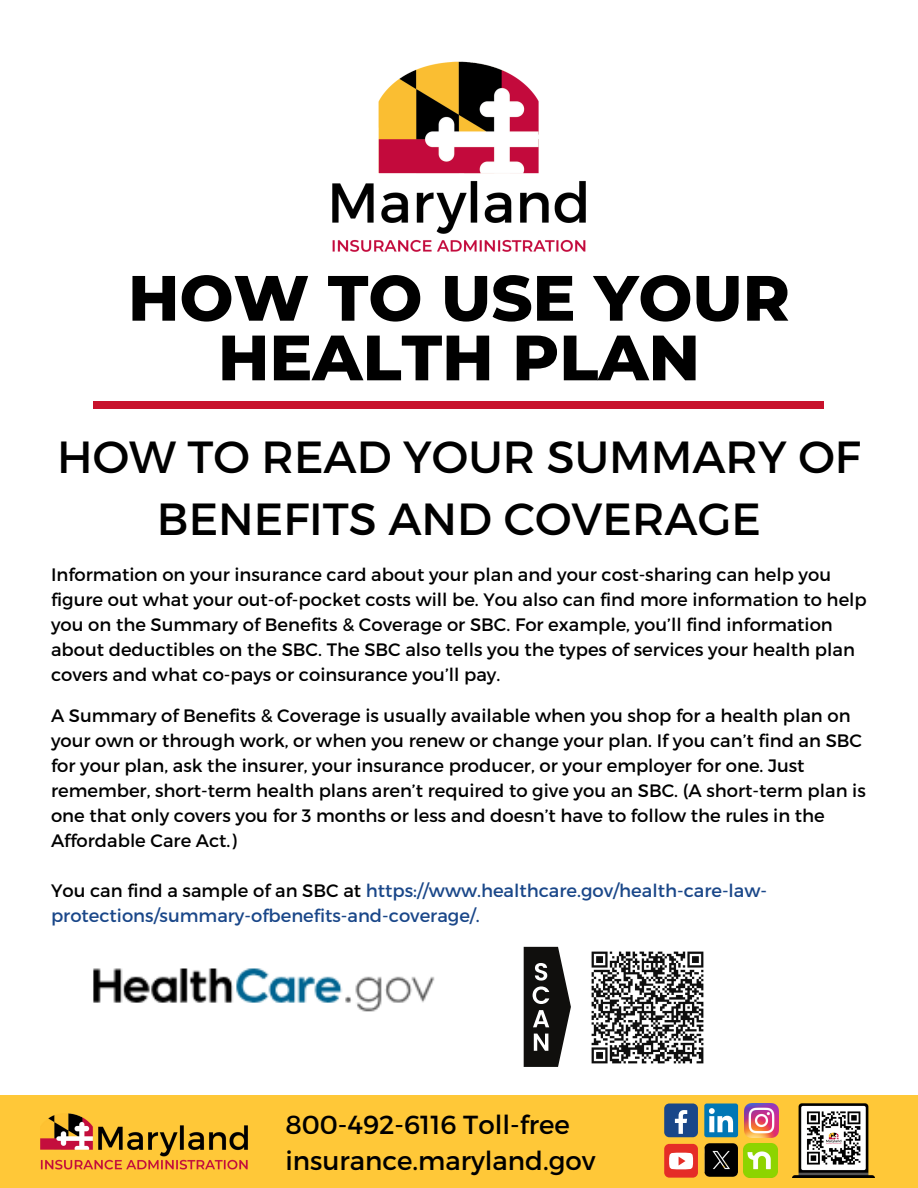
<style>
.page{position:relative;width:918px;height:1188px;background:#fff}
.page>*{position:absolute;margin:0;border:0;box-sizing:border-box;transform-origin:0 0}
.t1{font:800 63.9px/59.7px "Montserrat";color:#000;text-align:center}
.t2{font:45px/61.8px "Montserrat";color:#000;text-align:center}
.t3{font:26.1px/36px "Montserrat";color:#000}
.t4{font:18px/25px "Montserrat";color:#000}
.t5{font:18px/25px "Montserrat";color:#1a4789}
.s1{color:#000}
</style>
<div class="page">
<div style="left:94px;top:402px;width:730px;height:7px;background:#c8122c"></div>
<img style="left:332px;top:61px;width:254px;height:191px">
<div style="left:0;top:1096px;width:918px;height:92px;background:#ffc838"></div>
<img style="left:40px;top:1113px;width:208px;height:57px">
<img style="left:792px;top:1104px;width:82px;height:74px">
<div style="left:664px;top:1104px;width:34px;height:33px;background:#1a4789;border-radius:5px"></div>
<svg style="left:675px;top:1110px;width:12px;height:24px"></svg>
<div style="left:704px;top:1104px;width:34px;height:33px;background:#0177b5;border-radius:2px"></div>
<svg style="left:709px;top:1108px;width:24px;height:24px"></svg>
<img style="left:744px;top:1104px;width:34px;height:33px">
<div style="left:664px;top:1144px;width:34px;height:34px;background:#e52d27;border-radius:5px"></div>
<svg style="left:669px;top:1153px;width:24px;height:16px"></svg>
<img style="left:744px;top:1144px;width:34px;height:34px">
<img style="left:705px;top:1144px;width:32px;height:33px">
<img style="left:93px;top:968px;width:342px;height:44px">
<img style="left:591px;top:951px;width:113px;height:113px">
<svg style="left:524px;top:947px;width:47px;height:120px"></svg>
<p class="t1" style="left:128px;top:268px;width:663px">HOW TO USE YOUR<br>HEALTH PLAN</p>
<p class="t2" style="left:57px;top:424px;width:805px">HOW TO READ YOUR SUMMARY OF<br>BENEFITS AND COVERAGE</p>
<p class="t4" style="left:51px;top:561px;width:817px">Information on your insurance card about your plan and your cost-sharing can help you figure out what your out-of-pocket costs will be. You also can find more information to help you on the Summary of Benefits &amp; Coverage or SBC. For example, you’ll find information about deductibles on the SBC. The SBC also tells you the types of services your health plan covers and what co-pays or coinsurance you’ll pay.</p>
<p class="t4" style="left:51px;top:702px;width:816px">A Summary of Benefits &amp; Coverage is usually available when you shop for a health plan on your own or through work, or when you renew or change your plan. If you can’t find an SBC for your plan, ask the insurer, your insurance producer, or your employer for one. Just remember, short-term health plans aren’t required to give you an SBC. (A short-term plan is one that only covers you for 3 months or less and doesn’t have to follow the rules in the Affordable Care Act.)</p>
<h3 class="t5" style="left:51px;top:877px;width:718px"><span class="s1">You can find a sample of an SBC at</span> https://www.healthcare.gov/health-care-law&shy;protections/summary-ofbenefits-and-coverage/.</h3>
<p class="t3" style="left:285px;top:1105px;width:312px">800-492-6116 Toll-free insurance.maryland.gov</p>
</div>
